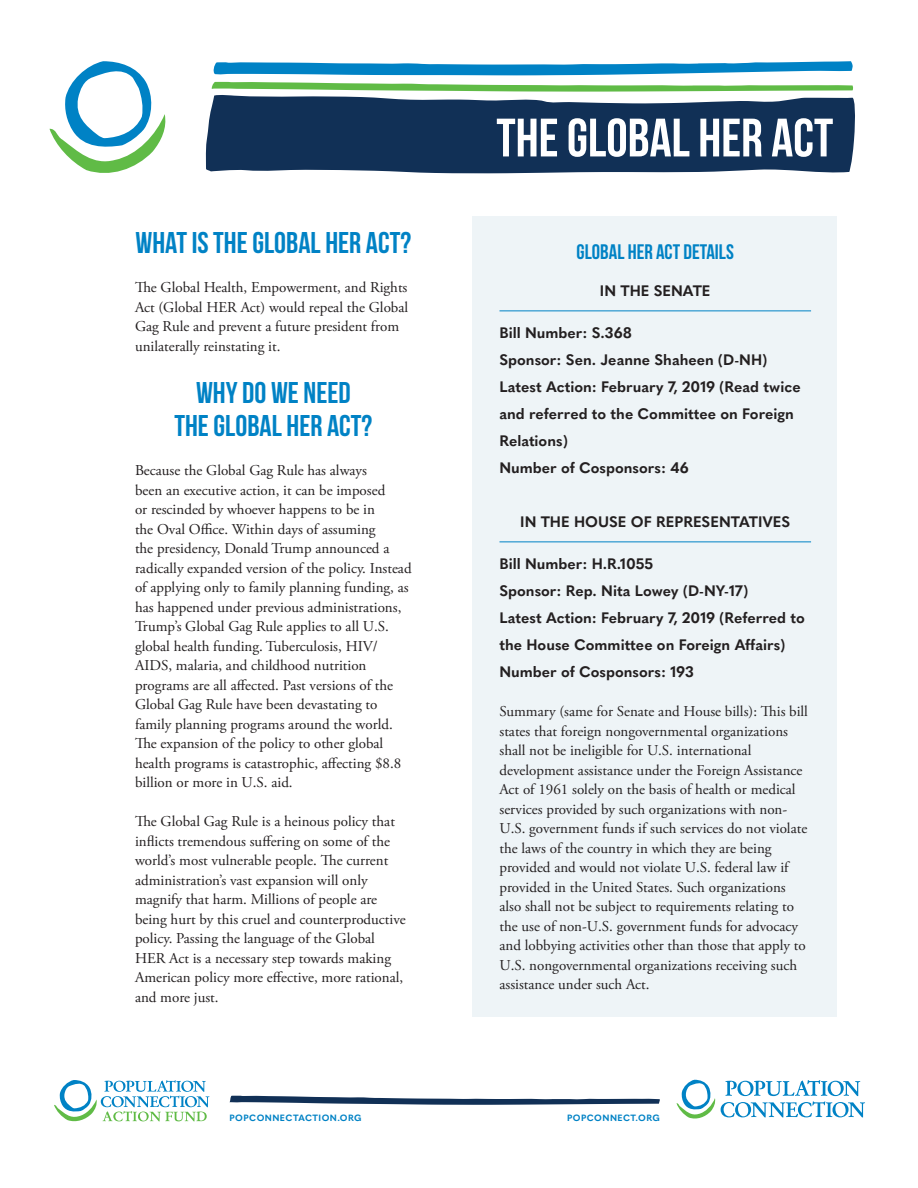
<style>
.page{position:relative;width:918px;height:1188px;background:#fff}
.page>*{position:absolute;margin:0;border:0;box-sizing:border-box;transform-origin:0 0}
.t1{font:54px "Bebas Neue";color:#fff}
.t2{font:30px "Bebas Neue";color:#0082c5}
.t3{font:21px "Bebas Neue";color:#0082c5}
.Body_Copy{font:15px/19.5px "Adobe Garamond Pro";color:#231f20}
.Table_Text{font:700 15px/27px "Quasimoda";color:#231f20}
.t4{font:700 9px "Quasimoda";letter-spacing:.05em;color:#0082c5}
</style>
<div class="page">
<svg style="left:50px;top:61px;width:116px;height:112px"></svg>
<svg style="left:205px;top:95px;width:650px;height:79px;background:#284466"></svg>
<svg style="left:213px;top:61px;width:640px;height:14px"></svg>
<svg style="left:211px;top:82px;width:642px;height:10px"></svg>
<svg style="left:230px;top:1096px;width:430px;height:9px"></svg>
<svg style="left:677px;top:1080px;width:188px;height:39px"></svg>
<svg style="left:54px;top:1080px;width:155px;height:42px"></svg>
<div style="left:472px;top:216px;width:365px;height:800px;background:#eef4f7"></div>
<hr style="left:500px;top:310px;width:311px;height:1px;background:#0082c5">
<hr style="left:500px;top:542px;width:311px;height:1px;background:#0082c5">
<h2 class="t2" style="left:136px;top:226px;width:277px">WHAT IS THE GLOBAL HER ACT?</h2>
<p class="Body_Copy" style="left:135px;top:278px;width:275px">The Global Health, Empowerment, and Rights Act (Global HER Act) would repeal the Global Gag Rule and prevent a future president from unilaterally reinstating it.</p>
<h2 class="t2" style="left:196px;top:376px;width:156px">WHY DO WE NEED</h2>
<h2 class="t2" style="left:174px;top:409px;width:199px">THE GLOBAL HER ACT?</h2>
<p class="Body_Copy" style="left:135px;top:461px;width:278px">Because the Global Gag Rule has always<br>been an executive action, it can be imposed<br>or rescinded by whoever happens to be in<br>the Oval Office. Within days of assuming<br>the presidency, Donald Trump announced a radically expanded version of the policy. Instead of applying only to family planning funding, as has happened under previous administrations, Trump’s Global Gag Rule applies to all U.S. global health funding. Tuberculosis, HIV/ AIDS, malaria, and childhood nutrition programs are all affected. Past versions of the Global Gag Rule have been devastating to family planning programs around the world.<br>The expansion of the policy to other global health programs is catastrophic, affecting $8.8 billion or more in U.S. aid.</p>
<p class="Body_Copy" style="left:135px;top:812px;width:272px">The Global Gag Rule is a heinous policy that inflicts tremendous suffering on some of the world’s most vulnerable people. The current administration’s vast expansion will only magnify that harm. Millions of people are being hurt by this cruel and counterproductive policy. Passing the language of the Global HER Act is a necessary step towards making American policy more effective, more rational, and more just.</p>
<h1 class="t1" style="left:496px;top:108px;width:338px">THE GLOBAL HER ACT</h1>
<h3 class="t3" style="left:577px;top:240px;width:159px">GLOBAL HER ACT DETAILS</h3>
<p class="Table_Text" style="left:600px;top:276px;width:112px">IN THE SENATE</p>
<p class="Table_Text" style="left:500px;top:318px;width:134px">Bill Number: S.368</p>
<p class="Table_Text" style="left:500px;top:345px;width:269px">Sponsor: Sen. Jeanne Shaheen (D-NH)</p>
<p class="Table_Text" style="left:500px;top:372px;width:303px">Latest Action: February 7, 2019 (Read twice and referred to the Committee on Foreign<br>Relations)</p>
<p class="Table_Text" style="left:500px;top:453px;width:191px">Number of Cosponsors: 46</p>
<p class="Table_Text" style="left:520px;top:507px;width:272px">IN THE HOUSE OF REPRESENTATIVES</p>
<p class="Table_Text" style="left:500px;top:549px;width:155px">Bill Number: H.R.1055</p>
<p class="Table_Text" style="left:500px;top:576px;width:250px">Sponsor: Rep. Nita Lowey (D-NY-17)</p>
<p class="Table_Text" style="left:500px;top:603px;width:307px">Latest Action: February 7, 2019 (Referred to the House Committee on Foreign Affairs)</p>
<p class="Table_Text" style="left:500px;top:657px;width:196px">Number of Cosponsors: 193</p>
<p class="Body_Copy" style="left:500px;top:702px;width:310px">Summary (same for Senate and House bills): This bill states that foreign nongovernmental organizations shall not be ineligible for U.S. international development assistance under the Foreign Assistance Act of 1961 solely on the basis of health or medical services provided by such organizations with non-U.S. government funds if such services do not violate the laws of the country in which they are being provided and would not violate U.S. federal law if provided in the United States. Such organizations also shall not be subject to requirements relating to the use of non-U.S. government funds for advocacy and lobbying activities other than those that apply to U.S. nongovernmental organizations receiving such assistance under such Act.</p>
<p class="t4" style="left:230px;top:1111px;width:134px">POPCONNECTACTION.ORG</p>
<p class="t4" style="left:567px;top:1111px;width:94px">POPCONNECT.ORG</p>
</div>
